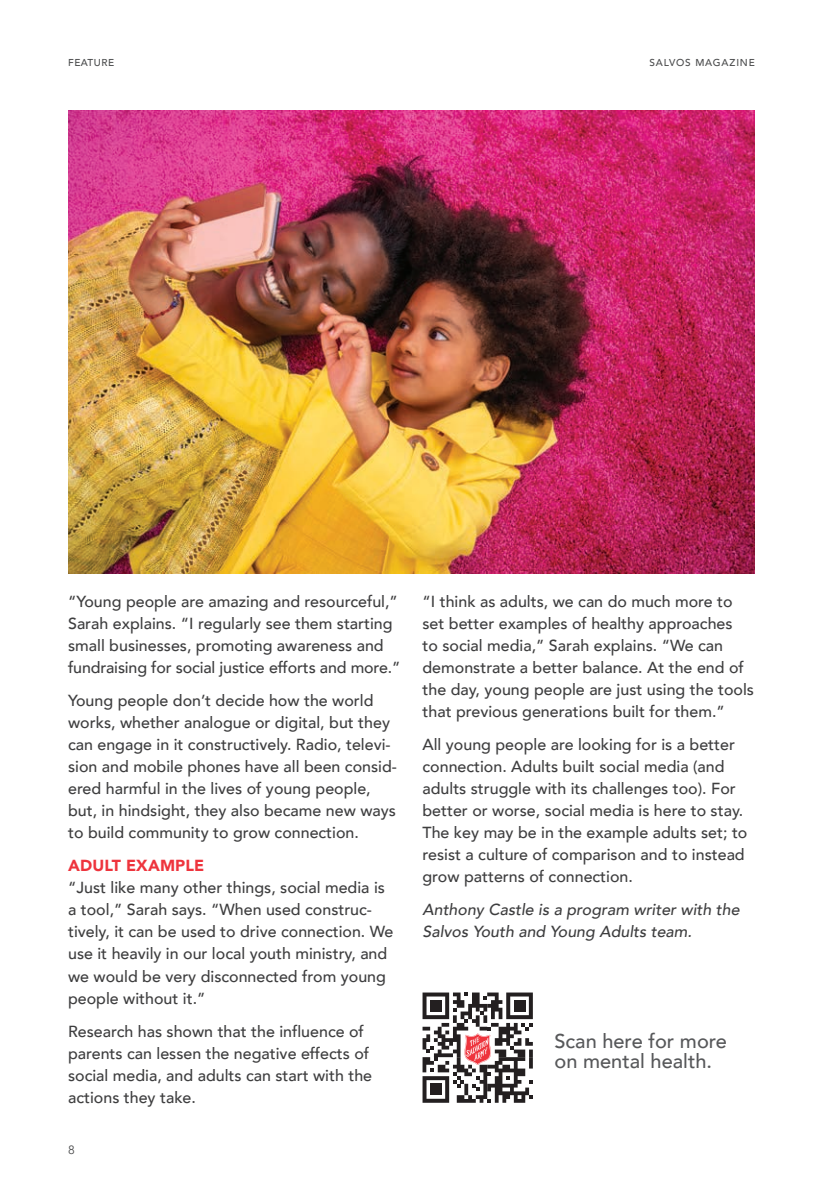
<style>
.page{position:relative;width:840px;height:1191px;background:#fff}
.page>*{position:absolute;margin:0;border:0;box-sizing:border-box;transform-origin:0 0}
.Salvos_Subhead_no_ba{font:500 20px/20px "Avenir";color:#57585a}
.Salvos_Body{font:500 16px/22px "Avenir";color:#3e3e3f}
.Writer_Info_at_the{font:italic 500 16px/22px "Avenir";color:#3e3e3f}
.Intext_Subhead{font:900 16px "Avenir";letter-spacing:.01em;color:#ee343d}
.t1{font:12px "Avenir";color:#4b4c4d}
.Page_name_-_Left{font:500 10px "Avenir";letter-spacing:.08em;color:#4b4c4d}
.Page_name_-_Left-2{font:500 10px "Avenir";letter-spacing:.06em;color:#4b4c4d}
</style>
<div class="page">
<img style="left:68px;top:110px;width:686px;height:463px">
<svg style="left:422px;top:992px;width:110px;height:110px"></svg>
<div style="left:430px;top:1000px;width:11px;height:11px;background:#231f20"></div>
<div style="left:513px;top:1000px;width:12px;height:11px;background:#231f20"></div>
<div style="left:430px;top:1083px;width:11px;height:12px;background:#231f20"></div>
<p class="Page_name_-_Left-2" style="left:68px;top:54px;width:47px">FEATU RE</p>
<p class="Page_name_-_Left" style="left:649px;top:54px;width:107px">SALVOS MAGAZINE</p>
<p class="Salvos_Body" style="left:68px;top:589px;width:333px">“Young people are amazing and resourceful,” Sarah explains. “I regularly see them starting small businesses, promoting awareness and fundraising for social justice efforts and more.”</p>
<p class="Salvos_Body" style="left:68px;top:688px;width:330px">Young people don’t decide how the world works, whether analogue or digital, but they can engage in it constructively. Radio, televi&shy;sion and mobile phones have all been consid&shy;ered harmful in the lives of young people, but, in hindsight, they also became new ways to build community to grow connection.</p>
<p class="Intext_Subhead" style="left:68px;top:852px;width:138px">ADULT EXAMPLE</p>
<p class="Salvos_Body" style="left:68px;top:876px;width:326px">“Just like many other things, social media is a tool,” Sarah says. “When used construc&shy;tively, it can be used to drive connection. We use it heavily in our local youth ministry, and we would be very disconnected from young people without it.”</p>
<p class="Salvos_Body" style="left:68px;top:1019px;width:305px">Research has shown that the influence of parents can lessen the negative effects of social media, and adults can start with the actions they take.</p>
<p class="t1" style="left:68px;top:1142px;width:8px">8</p>
<p class="Salvos_Body" style="left:422px;top:589px;width:333px">“I think as adults, we can do much more to set better examples of healthy approaches<br>to social media,” Sarah explains. “We can demonstrate a better balance. At the end of the day, young people are just using the tools that previous generations built for them.”</p>
<p class="Salvos_Body" style="left:422px;top:732px;width:326px">All young people are looking for is a better connection. Adults built social media (and adults struggle with its challenges too). For better or worse, social media is here to stay.<br>The key may be in the example adults set; to resist a culture of comparison and to instead grow patterns of connection.</p>
<p class="Writer_Info_at_the" style="left:422px;top:899px;width:318px">Anthony Castle is a program writer with the<br>Salvos Youth and Young Adults team.</p>
<p class="Salvos_Subhead_no_ba" style="left:554px;top:1029px;width:174px">Scan here for more on mental health.</p>
</div>
